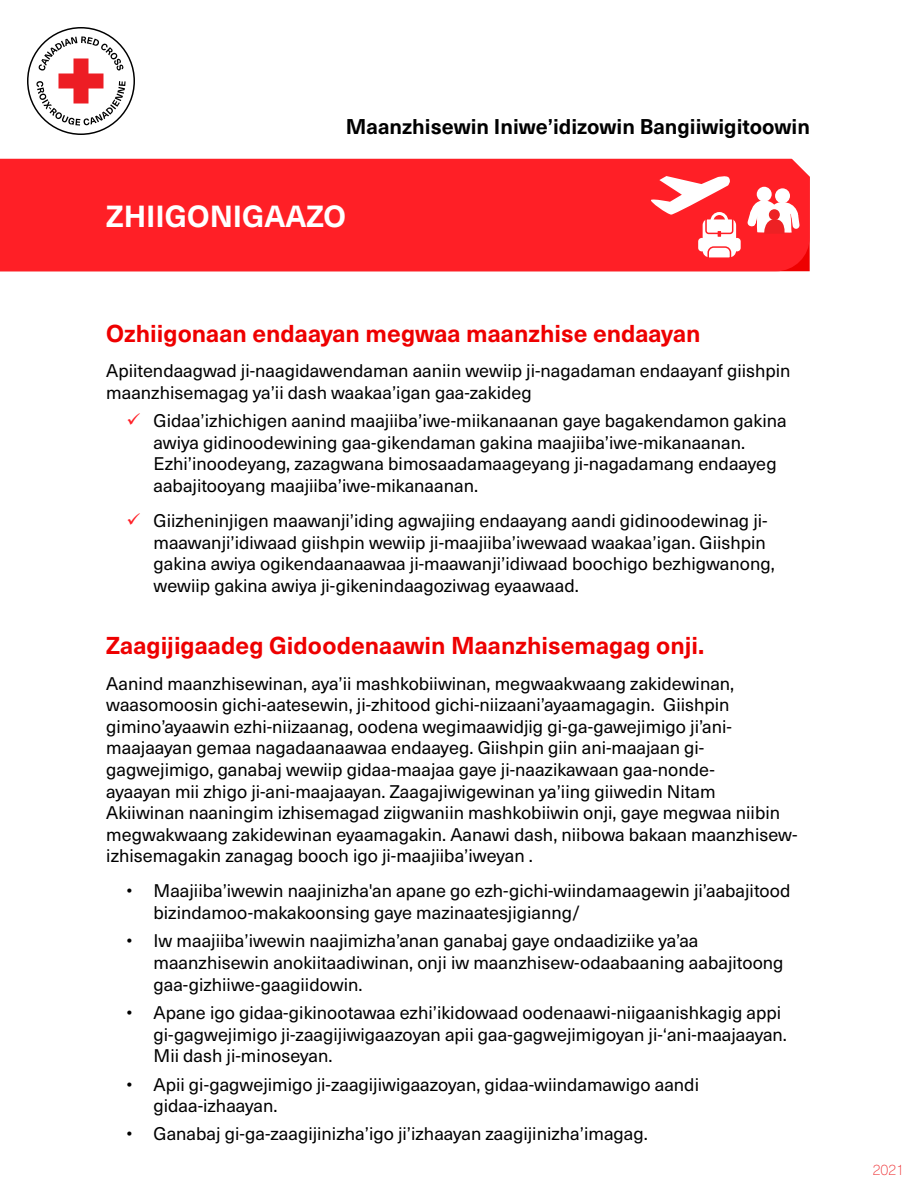
<style>
.page{position:relative;width:918px;height:1188px;background:#fff}
.page>*{position:absolute;margin:0;border:0;box-sizing:border-box;transform-origin:0 0}
.t1{font:700 30px "Neue Haas Unica W1 G";color:#fff}
.t2{font:700 24px "Neue Haas Unica W1 G";color:#e00}
.t3{font:700 21px "Neue Haas Unica W1 G";color:#000}
.t4{font:18px/21.6px "Neue Haas Unica W1 G";color:#000}
.t5{font:100 15px "Neue Haas Unica W1 G";color:#ed2124}
</style>
<div class="page">
<svg style="left:27px;top:27px;width:108px;height:108px"></svg>
<div style="left:0;top:159px;width:810px;height:112px;background:#ff1f26"></div>
<div style="left:757px;top:187px;width:15px;height:15px;background:#fff;border-radius:50%"></div>
<div style="left:775px;top:188px;width:15px;height:15px;background:#fff;border-radius:50%"></div>
<svg style="left:747px;top:200px;width:55px;height:34px"></svg>
<div style="left:703px;top:218px;width:33px;height:39px;background:#fff;border-radius:7px"></div>
<div style="left:698px;top:238px;width:7px;height:13px;background:#fff;border-radius:4px"></div>
<div style="left:734px;top:238px;width:7px;height:13px;background:#fff;border-radius:4px"></div>
<svg style="left:707px;top:246px;width:25px;height:14px"></svg>
<svg style="left:649px;top:175px;width:85px;height:62px"></svg>
<div style="left:711px;top:212px;width:17px;height:18px;border:3px solid #fff;border-radius:50%"></div>
<p class="t3" style="left:346px;top:110px;width:466px">Maanzhisewin Iniwe’idizowin Bangiiwigitoowin</p>
<h1 class="t1" style="left:106px;top:193px;width:241px">ZHIIGONIGAAZO</h1>
<h1 class="t1" style="left:106px;top:193px;width:268px">Ganawenindizowin</h1>
<h2 class="t2" style="left:106px;top:315px;width:596px">Ozhiigonaan endaayan megwaa maanzhise endaayan</h2>
<p class="t4" style="left:106px;top:359px;width:686px">Apiitendaagwad ji-naagidawendaman aaniin wewiip ji-nagadaman endaayanf giishpin maanzhisemagag ya’ii dash waakaa’igan gaa-zakideg</p>
<p class="t4" style="left:154px;top:409px;width:635px">Gidaa’izhichigen aanind maajiiba’iwe-miikanaanan gaye bagakendamon gakina awiya gidinoodewining gaa-gikendaman gakina maajiiba’iwe-mikanaanan.<br>Ezhi’inoodeyang, zazagwana bimosaadamaageyang ji-nagadamang endaayeg aabajitooyang maajiiba’iwe-mikanaanan.</p>
<p class="t4" style="left:154px;top:509px;width:623px">Giizheninjigen maawanji’iding agwajiing endaayang aandi gidinoodewinag ji&shy;maawanji’idiwaad giishpin wewiip ji-maajiiba’iwewaad waakaa’igan. Giishpin gakina awiya ogikendaanaawaa ji-maawanji’idiwaad boochigo bezhigwanong, wewiip gakina awiya ji-gikenindaagoziwag eyaawaad.</p>
<h2 class="t2" style="left:106px;top:628px;width:599px">Zaagijigaadeg Gidoodenaawin Maanzhisemagag onji.</h2>
<p class="t4" style="left:106px;top:671px;width:693px">Aanind maanzhisewinan, aya’ii mashkobiiwinan, megwaakwaang zakidewinan, waasomoosin gichi-aatesewin, ji-zhitood gichi-niizaani’ayaamagagin. Giishpin gimino’ayaawin ezhi-niizaanag, oodena wegimaawidjig gi-ga-gawejimigo ji’ani&shy;maajaayan gemaa nagadaanaawaa endaayeg. Giishpin giin ani-maajaan gi&shy;gagwejimigo, ganabaj wewiip gidaa-maajaa gaye ji-naazikawaan gaa-nonde-<br>ayaayan mii zhigo ji-ani-maajaayan. Zaagajiwigewinan ya’iing giiwedin Nitam Akiiwinan naaningim izhisemagad ziigwaniin mashkobiiwin onji, gaye megwaa niibin megwakwaang zakidewinan eyaamagakin. Aanawi dash, niibowa bakaan maanzhisew&shy;izhisemagakin zanagag booch igo ji-maajiiba’iweyan .</p>
<p class="t4" style="left:154px;top:879px;width:639px;text-indent:-27px">• Maajiiba’iwewin naajinizha'an apane go ezh-gichi-wiindamaagewin ji’aabajitood bizindamoo-makakoonsing gaye mazinaatesjigianng/</p>
<p class="t4" style="left:154px;top:929px;width:632px;text-indent:-27px">• Iw maajiiba’iwewin naajimizha’anan ganabaj gaye ondaadiziike ya’aa maanzhisewin anokiitaadiwinan, onji iw maanzhisew-odaabaaning aabajitoong gaa-gizhiiwe-gaagiidowin.</p>
<p class="t4" style="left:154px;top:1001px;width:635px;text-indent:-27px">• Apane igo gidaa-gikinootawaa ezhi’ikidowaad oodenaawi-niigaanishkagig appi gi-gagwejimigo ji-zaagijiwigaazoyan apii gaa-gagwejimigoyan ji-‘ani-maajaayan.<br>Mii dash ji-minoseyan.</p>
<p class="t4" style="left:154px;top:1072px;width:547px;text-indent:-27px">• Apii gi-gagwejimigo ji-zaagijiwigaazoyan, gidaa-wiindamawigo aandi gidaa-izhaayan.</p>
<p class="t4" style="left:127px;top:1122px;width:523px">• Ganabaj gi-ga-zaagijinizha’igo ji’izhaayan zaagijinizha’imagag.</p>
<p class="t5" style="left:873px;top:1159px;width:33px">2021</p>
</div>
